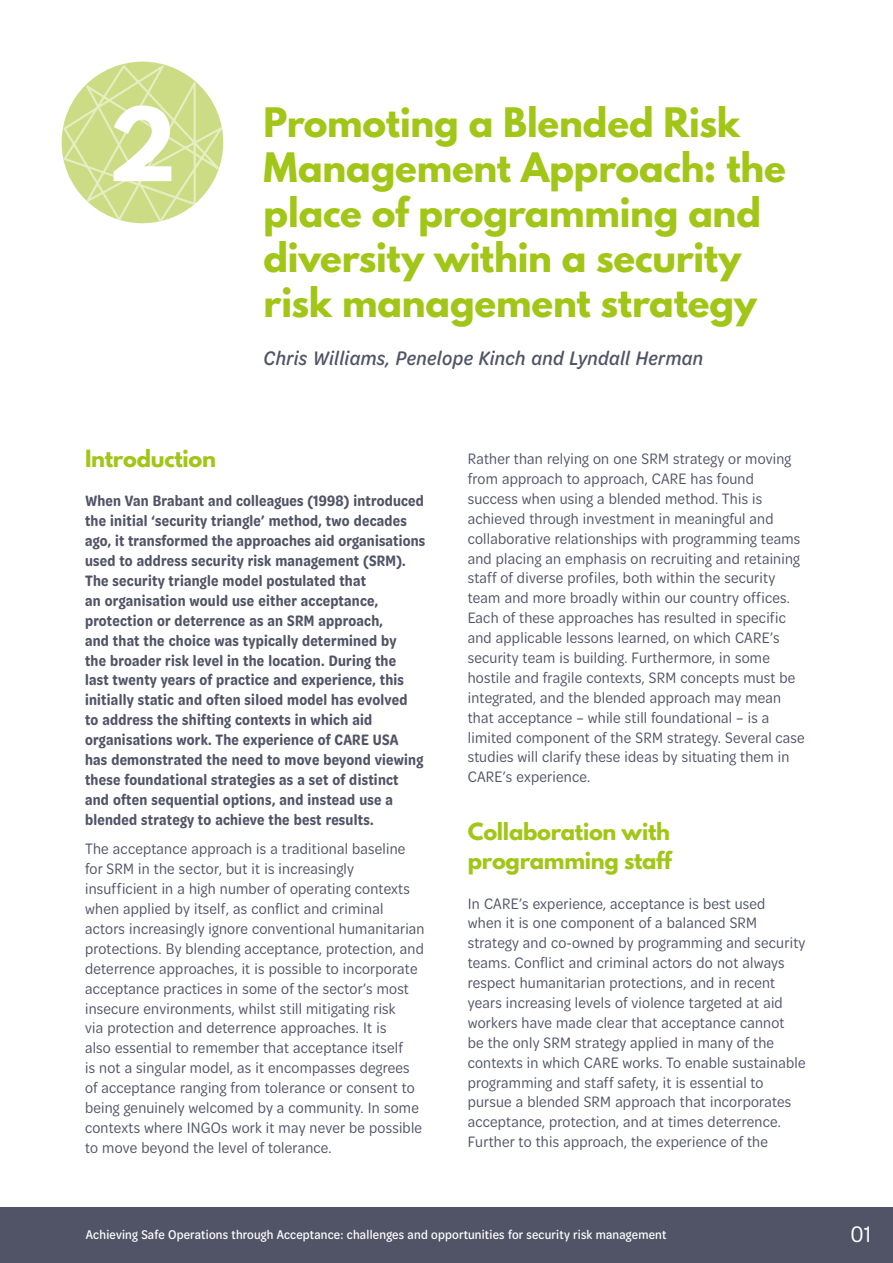
<style>
.page{position:relative;width:893px;height:1263px;background:#fff}
.page>*{position:absolute;margin:0;border:0;box-sizing:border-box;transform-origin:0 0}
.t1{font:800 90px "Spartan MB";color:#fff}
.t2{font:800 36px/45px "Spartan MB";letter-spacing:-.005em;color:#a2c617}
.t3{font:24px "Omnes Cond";color:#fff}
.t4{font:800 21px/28.5px "Spartan MB";letter-spacing:-.01em;color:#a2c617}
.t5{font:italic 500 21px "Omnes Cond";letter-spacing:.015em;color:#505466}
.t6{font:16.2px/20px "Omnes Cond";letter-spacing:.015em;color:#505466}
.t7{font:600 16.2px/20px "Omnes Cond";letter-spacing:.015em;color:#505466}
.t8{font:500 13.5px "Omnes Cond";letter-spacing:.015em;color:#fff}
</style>
<div class="page">
<div style="left:0;top:1208px;width:893px;height:55px;background:#505466"></div>
<svg style="left:62px;top:62px;width:161px;height:161px"></svg>
<h1 class="t1" style="left:109px;top:74px;width:69px">2</h1>
<h2 class="t2" style="left:264px;top:100px;width:524px">Promoting a Blended Risk<br>Management Approach: the place of programming and diversity within a security risk management strategy</h2>
<p class="t5" style="left:264px;top:345px;width:441px">Chris Williams, Penelope Kinch and Lyndall Herman</p>
<p class="t4" style="left:85px;top:444px;width:132px">Introduction</p>
<p class="t7" style="left:85px;top:490px;width:342px">When Van Brabant and colleagues (1998) introduced the initial ‘security triangle’ method, two decades ago, it transformed the approaches aid organisations used to address security risk management (SRM).<br>The security triangle model postulated that<br>an organisation would use either acceptance, protection or deterrence as an SRM approach,<br>and that the choice was typically determined by<br>the broader risk level in the location. During the<br>last twenty years of practice and experience, this initially static and often siloed model has evolved<br>to address the shifting contexts in which aid organisations work. The experience of CARE USA<br>has demonstrated the need to move beyond viewing these foundational strategies as a set of distinct and often sequential options, and instead use a blended strategy to achieve the best results.</p>
<p class="t6" style="left:85px;top:838px;width:341px">The acceptance approach is a traditional baseline for SRM in the sector, but it is increasingly insufficient in a high number of operating contexts when applied by itself, as conflict and criminal actors increasingly ignore conventional humanitarian protections. By blending acceptance, protection, and deterrence approaches, it is possible to incorporate acceptance practices in some of the sector’s most insecure environments, whilst still mitigating risk<br>via protection and deterrence approaches. It is<br>also essential to remember that acceptance itself<br>is not a singular model, as it encompasses degrees of acceptance ranging from tolerance or consent to being genuinely welcomed by a community. In some contexts where INGOs work it may never be possible to move beyond the level of tolerance.</p>
<p class="t6" style="left:468px;top:448px;width:339px">Rather than relying on one SRM strategy or moving from approach to approach, CARE has found success when using a blended method. This is achieved through investment in meaningful and collaborative relationships with programming teams and placing an emphasis on recruiting and retaining staff of diverse profiles, both within the security team and more broadly within our country offices.<br>Each of these approaches has resulted in specific and applicable lessons learned, on which CARE’s security team is building. Furthermore, in some hostile and fragile contexts, SRM concepts must be integrated, and the blended approach may mean that acceptance – while still foundational – is a limited component of the SRM strategy. Several case studies will clarify these ideas by situating them in CARE’s experience.</p>
<p class="t4" style="left:468px;top:817px;width:205px">Collaboration with programming staff</p>
<p class="t6" style="left:468px;top:892px;width:339px">In CARE’s experience, acceptance is best used<br>when it is one component of a balanced SRM strategy and co-owned by programming and security teams. Conflict and criminal actors do not always respect humanitarian protections, and in recent years increasing levels of violence targeted at aid workers have made clear that acceptance cannot<br>be the only SRM strategy applied in many of the contexts in which CARE works. To enable sustainable programming and staff safety, it is essential to pursue a blended SRM approach that incorporates acceptance, protection, and at times deterrence.<br>Further to this approach, the experience of the</p>
<p class="t8" style="left:86px;top:1225px;width:582px">Achieving Safe Operations through Acceptance: challenges and opportunities for security risk management</p>
<h3 class="t3" style="left:850px;top:1218px;width:23px">01</h3>
</div>
